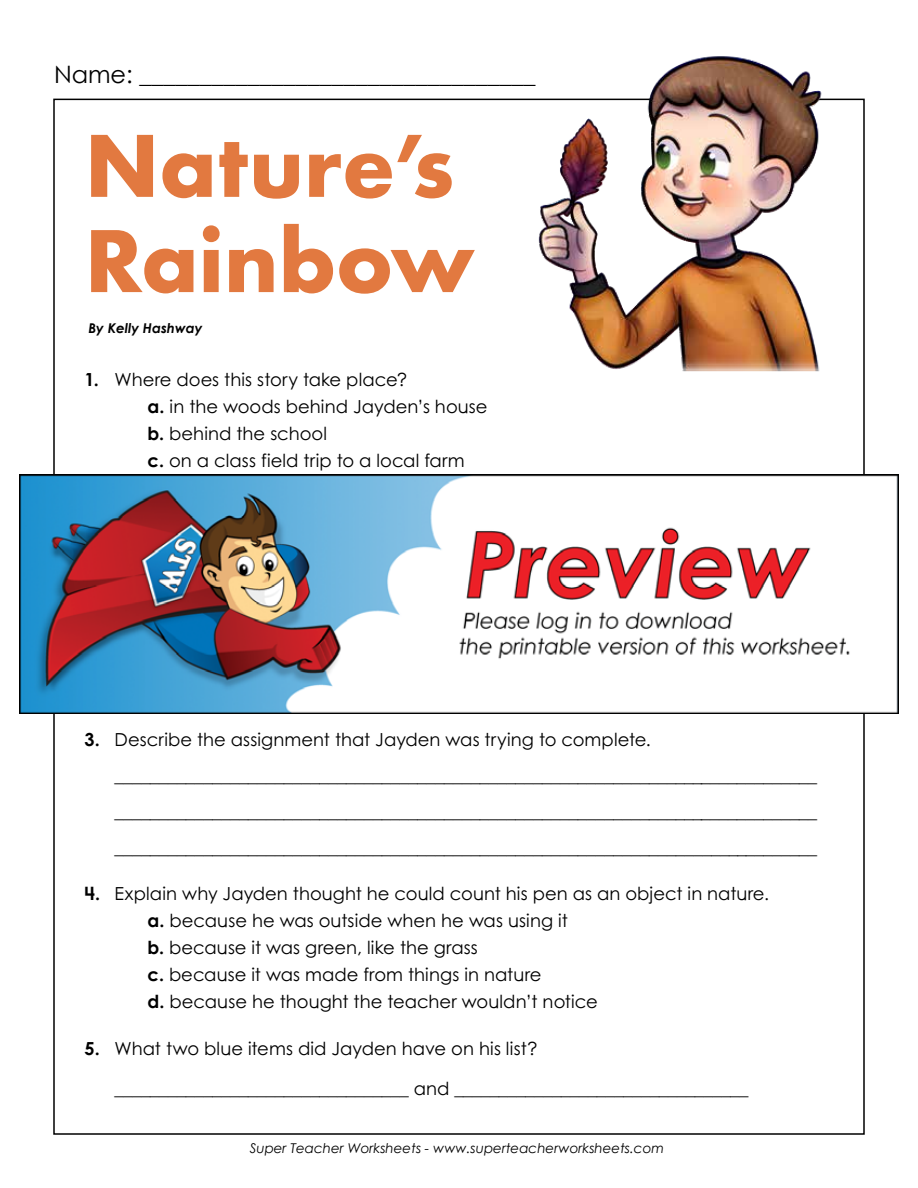
<style>
.page{position:relative;width:918px;height:1188px;background:#fff}
.page>*{position:absolute;margin:0;border:0;box-sizing:border-box;transform-origin:0 0}
.t1{font:700 93px/95.2px "Aharoni";color:#e27940}
.t2{font:24px "Century Gothic 2";color:#000}
.t3{font:18px/27px "Century STW4";letter-spacing:.005em;color:#000}
.t4{font:italic 13.5px "Century Gothic 2";color:#000}
.t5{font:italic 700 13.5px "Century STW3";color:#000}
.s1{font-weight:700}
</style>
<div class="page">
<img style="left:535px;top:56px;width:293px;height:315px">
<img style="left:20px;top:474px;width:878px;height:240px">
<h2 class="t2" style="left:54px;top:57px;width:483px">Name: _________________________________</h2>
<h1 class="t1" style="left:85px;top:127px;width:392px">Nature’s<br>Rainbow</h1>
<p class="t5" style="left:88px;top:317px;width:116px">By Kelly Hashway</p>
<p class="t3" style="left:148px;top:366px;width:341px;text-indent:-63px"><span class="s1">1.</span> Where does this story take place?<br><span class="s1">a.</span> in the woods behind Jayden’s house <span class="s1">b.</span> behind the school<br><span class="s1">c.</span> on a class field trip to a local farm</p>
<p class="t3" style="left:115px;top:721px;width:704px;line-height:36px;text-indent:-30px"><span class="s1">3.</span> Describe the assignment that Jayden was trying to complete. _______________________________________________________________________________ _______________________________________________________________________________ _______________________________________________________________________________</p>
<p class="t3" style="left:148px;top:880px;width:623px;text-indent:-63px"><span class="s1">4.</span> Explain why Jayden thought he could count his pen as an object in nature. <span class="s1">a.</span> because he was outside when he was using it<br><span class="s1">b.</span> because it was green, like the grass<br><span class="s1">c.</span> because it was made from things in nature<br><span class="s1">d.</span> because he thought the teacher wouldn’t notice</p>
<p class="t3" style="left:85px;top:1035px;width:454px"><span class="s1">5.</span> What two blue items did Jayden have on his list?</p>
<p class="t3" style="left:115px;top:1075px;width:635px">_________________________________ and _________________________________</p>
<p class="t4" style="left:250px;top:1139px;width:416px">Super Teacher Worksheets - www.superteacherworksheets.com</p>
</div>
